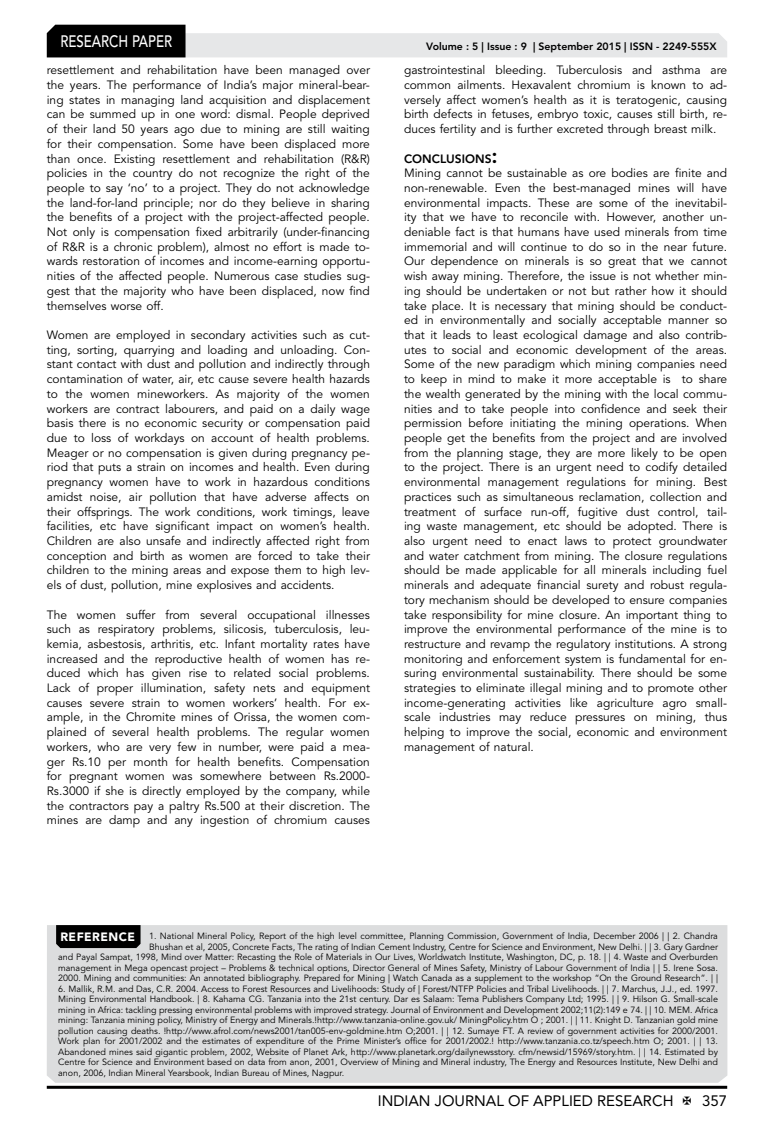
<style>
.page{position:relative;width:774px;height:1136px;background:#fff}
.page>*{position:absolute;margin:0;border:0;box-sizing:border-box;transform-origin:0 0}
.t1{font:500 16.5px "Avenir LT Std";color:#fff;scale:.8 1}
.t2{font:15px "Avenir LT Std";color:#000}
.t3{font:12px/14.7px "Avenir LT Std";color:#000;text-align:justify}
.t4{font:800 10.5px "Avenir LT Std";color:#000}
.t5{font:9px/10.5px "Avenir LT Std";color:#000;text-align:right}
.s1{font-weight:800}
.s2{font-weight:800;font-size:21px}
.s3{font-weight:900;font-size:12px;color:#fff}
</style>
<div class="page">
<hr style="left:47px;top:1085px;width:680px;height:3px;background:#000">
<svg style="left:47px;top:25px;width:680px;height:32px"></svg>
<div style="left:47px;top:925px;width:680px;height:157px;background:#dcddde"></div>
<svg style="left:56px;top:925px;width:85px;height:22px;background:#030303"></svg>
<h1 class="t1" style="left:60px;top:32px;width:139px">RESEARCH PAPER</h1>
<p class="t3" style="left:47px;top:63px;width:325px">resettlement and rehabilitation have been managed over the years. The performance of India’s major mineral-bear&shy;ing states in managing land acquisition and displacement can be summed up in one word: dismal. People deprived of their land 50 years ago due to mining are still waiting for their compensation. Some have been displaced more than once. Existing resettlement and rehabilitation (R&amp;R) policies in the country do not recognize the right of the people to say ‘no’ to a project. They do not acknowledge the land-for-land principle; nor do they believe in sharing the benefits of a project with the project-affected people.<br>Not only is compensation fixed arbitrarily (under-financing of R&amp;R is a chronic problem), almost no effort is made to&shy;wards restoration of incomes and income-earning opportu&shy;nities of the affected people. Numerous case studies sug&shy;gest that the majority who have been displaced, now find themselves worse off.</p>
<p class="t3" style="left:47px;top:328px;width:325px">Women are employed in secondary activities such as cut&shy;ting, sorting, quarrying and loading and unloading. Con&shy;stant contact with dust and pollution and indirectly through contamination of water, air, etc cause severe health hazards to the women mineworkers. As majority of the women workers are contract labourers, and paid on a daily wage basis there is no economic security or compensation paid due to loss of workdays on account of health problems.<br>Meager or no compensation is given during pregnancy pe&shy;riod that puts a strain on incomes and health. Even during pregnancy women have to work in hazardous conditions amidst noise, air pollution that have adverse affects on their offsprings. The work conditions, work timings, leave facilities, etc have significant impact on women’s health.<br>Children are also unsafe and indirectly affected right from conception and birth as women are forced to take their children to the mining areas and expose them to high lev&shy;els of dust, pollution, mine explosives and accidents.</p>
<p class="t3" style="left:47px;top:607px;width:325px">The women suffer from several occupational illnesses such as respiratory problems, silicosis, tuberculosis, leu&shy;kemia, asbestosis, arthritis, etc. Infant mortality rates have increased and the reproductive health of women has re&shy;duced which has given rise to related social problems.<br>Lack of proper illumination, safety nets and equipment causes severe strain to women workers’ health. For ex&shy;ample, in the Chromite mines of Orissa, the women com&shy;plained of several health problems. The regular women workers, who are very few in number, were paid a mea&shy;ger Rs.10 per month for health benefits. Compensation for pregnant women was somewhere between Rs.2000- Rs.3000 if she is directly employed by the company, while the contractors pay a paltry Rs.500 at their discretion. The mines are damp and any ingestion of chromium causes</p>
<p class="t4" style="left:426px;top:41px;width:292px">Volume : 5 | Issue : 9 | September 2015 | ISSN - 2249-555X</p>
<p class="t3" style="left:404px;top:63px;width:325px">gastrointestinal bleeding. Tuberculosis and asthma are common ailments. Hexavalent chromium is known to ad&shy;versely affect women’s health as it is teratogenic, causing birth defects in fetuses, embryo toxic, causes still birth, re&shy;duces fertility and is further excreted through breast milk.</p>
<p class="t3" style="left:404px;top:151px;width:325px;text-align:left"><span class="s1">CONCLUSIONS</span><span class="s2">:<br></span>Mining cannot be sustainable as ore bodies are finite and non-renewable. Even the best-managed mines will have environmental impacts. These are some of the inevitabil&shy;ity that we have to reconcile with. However, another un&shy;deniable fact is that humans have used minerals from time immemorial and will continue to do so in the near future.<br>Our dependence on minerals is so great that we cannot wish away mining. Therefore, the issue is not whether min&shy;ing should be undertaken or not but rather how it should take place. It is necessary that mining should be conduct&shy;ed in environmentally and socially acceptable manner so that it leads to least ecological damage and also contrib&shy;utes to social and economic development of the areas.<br>Some of the new paradigm which mining companies need to keep in mind to make it more acceptable is to share the wealth generated by the mining with the local commu&shy;nities and to take people into confidence and seek their permission before initiating the mining operations. When people get the benefits from the project and are involved from the planning stage, they are more likely to be open to the project. There is an urgent need to codify detailed environmental management regulations for mining. Best practices such as simultaneous reclamation, collection and treatment of surface run-off, fugitive dust control, tail&shy;ing waste management, etc should be adopted. There is also urgent need to enact laws to protect groundwater and water catchment from mining. The closure regulations should be made applicable for all minerals including fuel minerals and adequate financial surety and robust regula&shy;tory mechanism should be developed to ensure companies take responsibility for mine closure. An important thing to improve the environmental performance of the mine is to restructure and revamp the regulatory institutions. A strong monitoring and enforcement system is fundamental for en&shy;suring environmental sustainability. There should be some strategies to eliminate illegal mining and to promote other income-generating activities like agriculture agro small&shy;scale industries may reduce pressures on mining, thus helping to improve the social, economic and environment management of natural.</p>
<p class="t5" style="left:58px;top:930px;width:661px"><span class="s3">REFERENCE</span> 1. National Mineral Policy, Report of the high level committee, Planning Commission, Government of India, December 2006 | | 2. Chandra Bhushan et al, 2005, Concrete Facts, The rating of Indian Cement Industry, Centre for Science and Environment, New Delhi. | | 3. Gary Gardner<br>and Payal Sampat, 1998, Mind over Matter: Recasting the Role of Materials in Our Lives, Worldwatch Institute, Washington, DC, p. 18. | | 4. Waste and Overburden management in Mega opencast project – Problems &amp; technical options, Director General of Mines Safety, Ministry of Labour Government of India | | 5. Irene Sosa.<br>2000. Mining and communities: An annotated bibliography. Prepared for Mining | Watch Canada as a supplement to the workshop “On the Ground Research”. | |</p>
<p class="t5" style="left:58px;top:983px;width:661px;text-align:justify">6. Mallik, R.M. and Das, C.R. 2004. Access to Forest Resources and Livelihoods: Study of | Forest/NTFP Policies and Tribal Livelihoods. | | 7. Marchus, J.J., ed. 1997.<br>Mining Environmental Handbook. | 8. Kahama CG. Tanzania into the 21st century. Dar es Salaam: Tema Publishers Company Ltd; 1995. | | 9. Hilson G. Small-scale mining in Africa: tackling pressing environmental problems with improved strategy. Journal of Environment and Development 2002;11(2):149 e 74. | | 10. MEM. Africa mining: Tanzania mining policy, Ministry of Energy and Minerals.!http://www.tanzania-online.gov.uk/ MiningPolicy.htm O ; 2001. | | 11. Knight D. Tanzanian gold mine pollution causing deaths. !http://www.afrol.com/news2001/tan005-env-goldmine.htm O;2001. | | 12. Sumaye FT. A review of government activities for 2000/2001.<br>Work plan for 2001/2002 and the estimates of expenditure of the Prime Minister’s office for 2001/2002.! http://www.tanzania.co.tz/speech.htm O; 2001. | | 13.<br>Abandoned mines said gigantic problem, 2002, Website of Planet Ark, http://www.planetark.org/dailynewsstory. cfm/newsid/15969/story.htm. | | 14. Estimated by Centre for Science and Environment based on data from anon, 2001, Overview of Mining and Mineral industry, The Energy and Resources Institute, New Delhi and anon, 2006, Indian Mineral Yearsbook, Indian Bureau of Mines, Nagpur.</p>
<p class="t2" style="left:378px;top:1091px;width:297px">INDIAN JOURNAL OF APPLIED RESEARCH</p>
<p class="t2" style="left:702px;top:1091px;width:27px">357</p>
</div>
